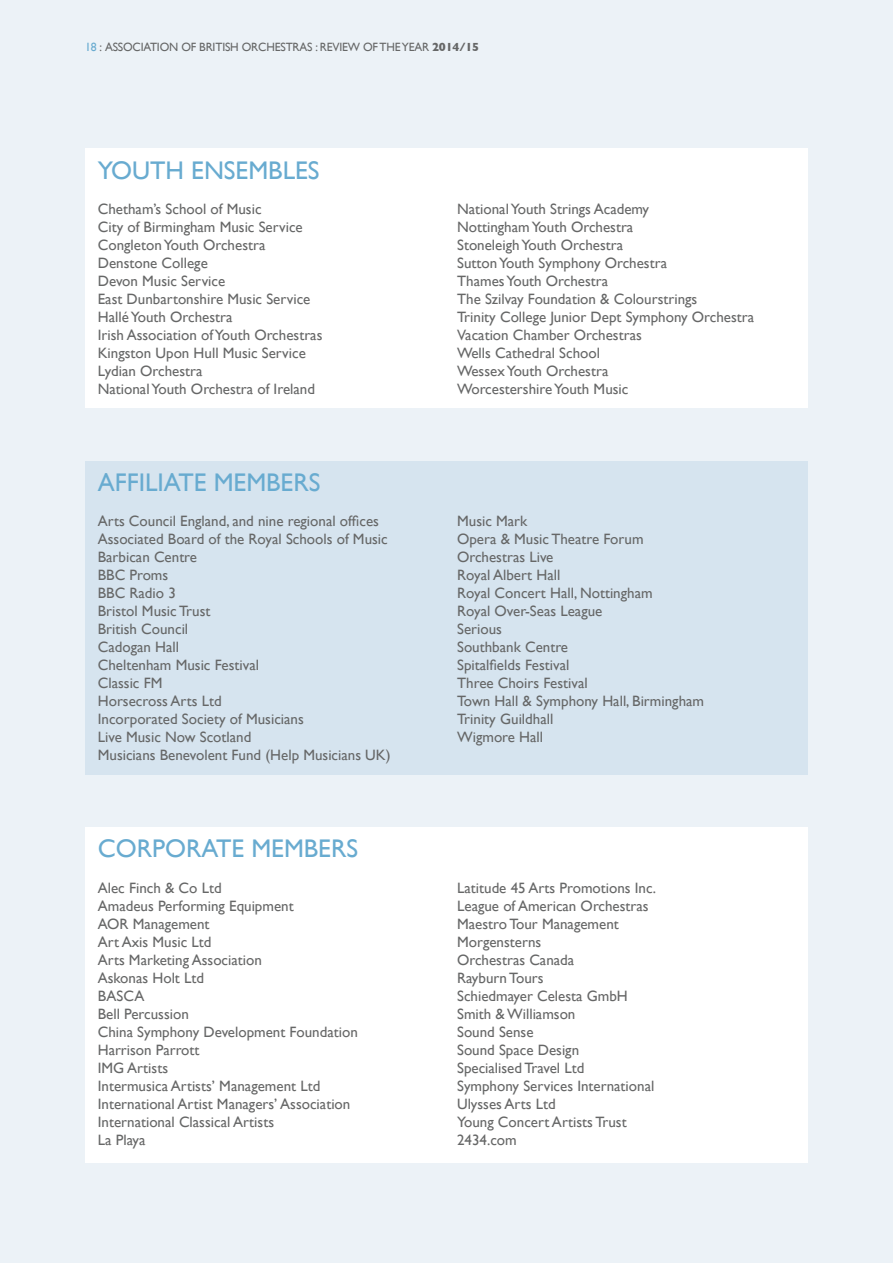
<style>
.page{position:relative;width:893px;height:1263px;background:#ecf2f7}
.page>*{position:absolute;margin:0;border:0;box-sizing:border-box;transform-origin:0 0}
.t1{font:25.5px "Gill Sans";color:#68abd0}
.t2{font:15px/18px "Gill Sans";color:#666767}
.t3{font:12px "Gill Sans";letter-spacing:-.015em;color:#666767}
.s1{color:#68abd0}
.s2{font-weight:700}
</style>
<div class="page">
<div style="left:85px;top:827px;width:723px;height:335px;background:#fff"></div>
<div style="left:85px;top:149px;width:723px;height:259px;background:#fff"></div>
<div style="left:85px;top:461px;width:723px;height:313px;background:#d6e4ef"></div>
<p class="t3" style="left:85px;top:40px;width:396px"><span class="s1">18</span> : ASSOCIATION OF BRITISH ORCHESTRAS : REVIEW OF THE YEAR <span class="s2">2014/15</span></p>
<h1 class="t1" style="left:98px;top:156px;width:223px">YOUTH ENSEMBLES</h1>
<p class="t2" style="left:98px;top:200px;width:226px">Chetham’s School of Music<br>City of Birmingham Music Service<br>Congleton Youth Orchestra<br>Denstone College<br>Devon Music Service<br>East Dunbartonshire Music Service<br>Hallé Youth Orchestra<br>Irish Association of Youth Orchestras<br>Kingston Upon Hull Music Service<br>Lydian Orchestra<br>National Youth Orchestra of Ireland</p>
<p class="t2" style="left:457px;top:200px;width:299px">National Youth Strings Academy<br>Nottingham Youth Orchestra<br>Stoneleigh Youth Orchestra<br>Sutton Youth Symphony Orchestra<br>Thames Youth Orchestra<br>The Szilvay Foundation &amp; Colourstrings<br>Trinity College Junior Dept Symphony Orchestra<br>Vacation Chamber Orchestras<br>Wells Cathedral School<br>Wessex Youth Orchestra<br>Worcestershire Youth Music</p>
<h1 class="t1" style="left:98px;top:467px;width:224px">AFFILIATE MEMBERS</h1>
<p class="t2" style="left:98px;top:512px;width:294px">Arts Council England, and nine regional offices<br>Associated Board of the Royal Schools of Music<br>Barbican Centre<br>BBC Proms<br>BBC Radio 3<br>Bristol Music Trust<br>British Council<br>Cadogan Hall<br>Cheltenham Music Festival<br>Classic FM<br>Horsecross Arts Ltd<br>Incorporated Society of Musicians<br>Live Music Now Scotland<br>Musicians Benevolent Fund (Help Musicians UK)</p>
<p class="t2" style="left:457px;top:512px;width:249px">Music Mark<br>Opera &amp; Music Theatre Forum<br>Orchestras Live<br>Royal Albert Hall<br>Royal Concert Hall, Nottingham<br>Royal Over-Seas League<br>Serious<br>Southbank Centre<br>Spitalfields Festival<br>Three Choirs Festival<br>Town Hall &amp; Symphony Hall, Birmingham<br>Trinity Guildhall<br>Wigmore Hall</p>
<h1 class="t1" style="left:98px;top:834px;width:262px">CORPORATE MEMBERS</h1>
<p class="t2" style="left:98px;top:878px;width:262px">Alec Finch &amp; Co Ltd<br>Amadeus Performing Equipment<br>AOR Management<br>Art Axis Music Ltd<br>Arts Marketing Association<br>Askonas Holt Ltd<br>BASCA<br>Bell Percussion<br>China Symphony Development Foundation<br>Harrison Parrott<br>IMG Artists<br>Intermusica Artists’ Management Ltd<br>International Artist Managers’ Association<br>International Classical Artists<br>La Playa</p>
<p class="t2" style="left:457px;top:878px;width:201px">Latitude 45 Arts Promotions Inc.<br>League of American Orchestras<br>Maestro Tour Management<br>Morgensterns<br>Orchestras Canada<br>Rayburn Tours<br>Schiedmayer Celesta GmbH<br>Smith &amp; Williamson<br>Sound Sense<br>Sound Space Design<br>Specialised Travel Ltd<br>Symphony Services International<br>Ulysses Arts Ltd<br>Young Concert Artists Trust<br>2434.com</p>
</div>
